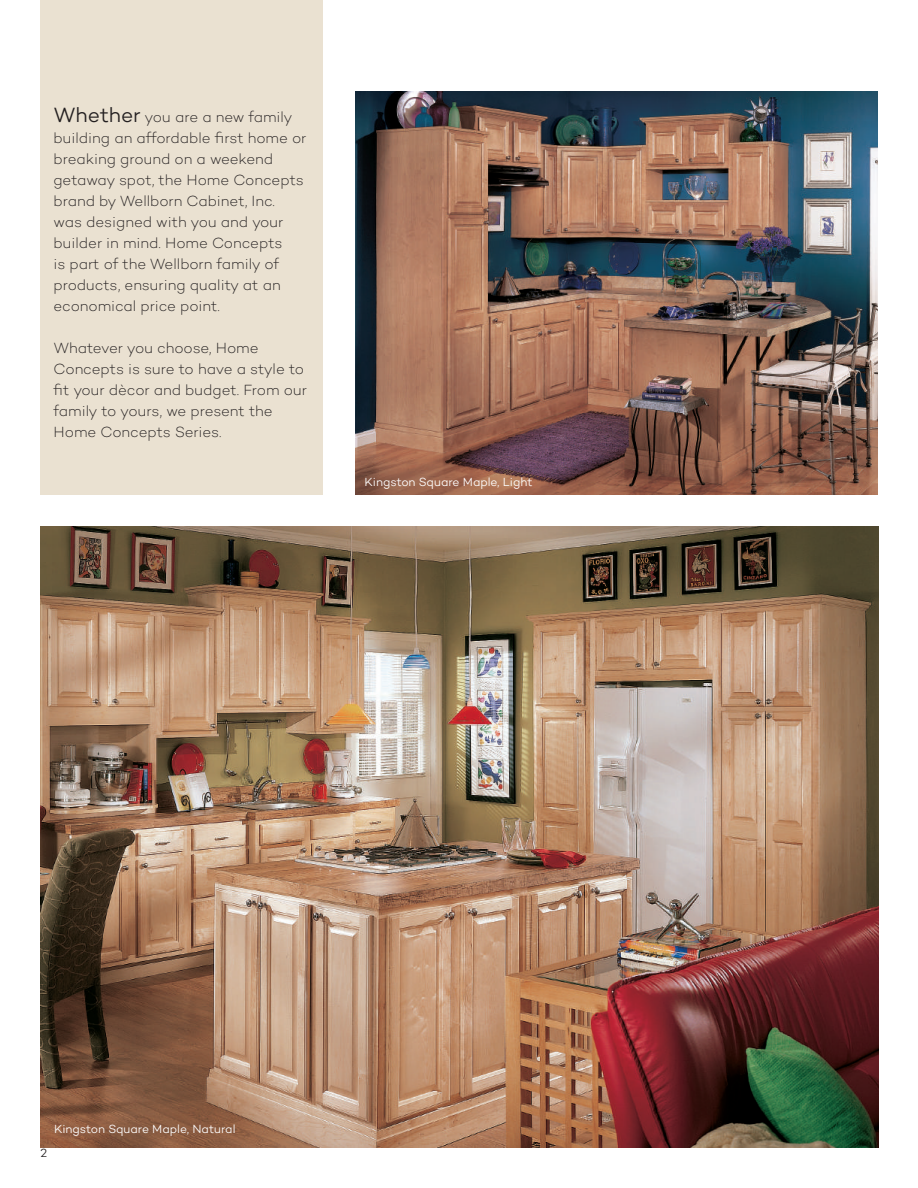
<style>
.page{position:relative;width:918px;height:1188px;background:#fff}
.page>*{position:absolute;margin:0;border:0;box-sizing:border-box;transform-origin:0 0}
.t1{font:200 15px/21px "Campton";letter-spacing:-.005em;color:#231f20}
.t2{font:300 12px "Campton";color:#fff}
.t3{font:300 12px "Campton";color:#231f20}
.s1{font-weight:300;font-size:21px}
</style>
<div class="page">
<div style="left:40px;top:0;width:283px;height:494px;background:#eae1d1"></div>
<img style="left:356px;top:92px;width:522px;height:402px">
<img style="left:40px;top:526px;width:839px;height:622px">
<p class="t1" style="left:54px;top:106px;width:254px"><span class="s1">Whether</span> you are a new family building an affordable first home or breaking ground on a weekend getaway spot, the Home Concepts brand by Wellborn Cabinet, Inc. was designed with you and your builder in mind. Home Concepts<br>is part of the Wellborn family of products, ensuring quality at an economical price point.</p>
<p class="t1" style="left:54px;top:337px;width:255px">Whatever you choose, Home<br>Concepts is sure to have a style to fit your dècor and budget. From our family to yours, we present the<br>Home Concepts Series.</p>
<p class="t2" style="left:364px;top:475px;width:170px">Kingston Square Maple, Light</p>
<p class="t3" style="left:40px;top:1146px;width:8px">2</p>
<p class="t2" style="left:54px;top:1121px;width:183px">Kingston Square Maple, Natural</p>
</div>
